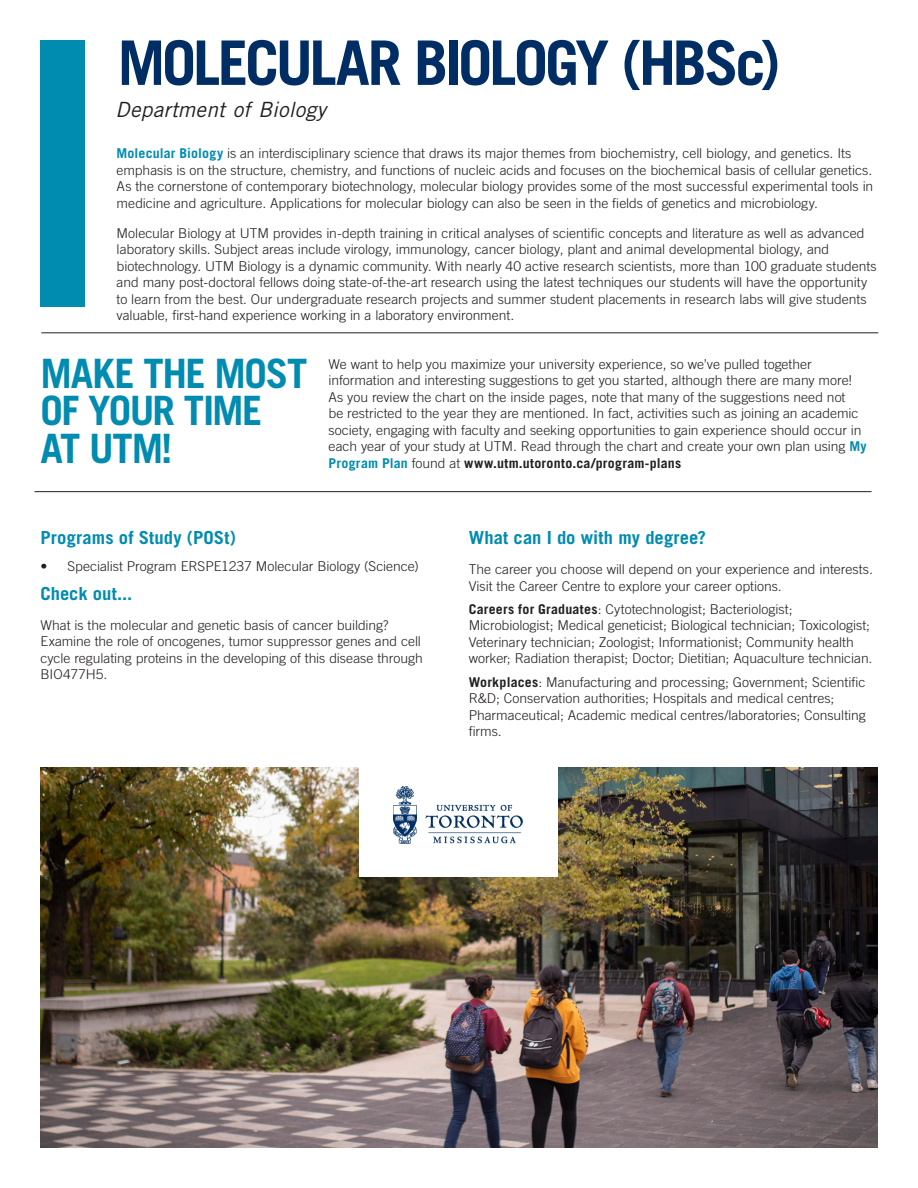
<style>
.page{position:relative;width:918px;height:1188px;background:#fff}
.page>*{position:absolute;margin:0;border:0;box-sizing:border-box;transform-origin:0 0}
.t1{font:700 61.5px "Trade Gothic LT Std";letter-spacing:-.055em;color:#002e64}
.t2{font:700 40.5px/37.5px "Trade Gothic LT Std";letter-spacing:-.035em;color:#008bb0}
.t3{font:italic 21px "Trade Gothic LT Std";letter-spacing:.015em;color:#231f20}
.t4{font:700 18px "Trade Gothic LT Std";letter-spacing:.005em;color:#008bb0}
.t5{font:300 13.5px/16.5px "Trade Gothic LT Std";color:#231f20}
.s1{font-weight:700;color:#008bb0}
.s2{font-weight:700}
</style>
<div class="page">
<img style="left:40px;top:768px;width:838px;height:380px">
<div style="left:40px;top:40px;width:45px;height:267px;background:#008bb0"></div>
<hr style="left:41px;top:333px;width:837px;height:1px;background:#231f20">
<hr style="left:35px;top:491px;width:837px;height:1px;background:#231f20">
<div style="left:360px;top:758px;width:198px;height:119px;background:#fff"></div>
<img style="left:393px;top:786px;width:129px;height:57px">
<h1 class="t1" style="left:118px;top:25px;width:664px">MOLECULAR BIOLOGY (HBSc)</h1>
<h3 class="t3" style="left:115px;top:97px;width:212px">Department of Biology</h3>
<p class="t5" style="left:117px;top:145px;width:758px"><span class="s1">Molecular Biology</span> is an interdisciplinary science that draws its major themes from biochemistry, cell biology, and genetics. Its emphasis is on the structure, chemistry, and functions of nucleic acids and focuses on the biochemical basis of cellular genetics.<br>As the cornerstone of contemporary biotechnology, molecular biology provides some of the most successful experimental tools in medicine and agriculture. Applications for molecular biology can also be seen in the fields of genetics and microbiology.</p>
<p class="t5" style="left:117px;top:224px;width:761px">Molecular Biology at UTM provides in-depth training in critical analyses of scientific concepts and literature as well as advanced laboratory skills. Subject areas include virology, immunology, cancer biology, plant and animal developmental biology, and biotechnology. UTM Biology is a dynamic community. With nearly 40 active research scientists, more than 100 graduate students and many post-doctoral fellows doing state-of-the-art research using the latest techniques our students will have the opportunity to learn from the best. Our undergraduate research projects and summer student placements in research labs will give students valuable, first-hand experience working in a laboratory environment.</p>
<h2 class="t2" style="left:40px;top:354px;width:268px">MAKE THE MOST<br>OF YOUR TIME<br>AT UTM!</h2>
<p class="t5" style="left:328px;top:356px;width:540px">We want to help you maximize your university experience, so we’ve pulled together information and interesting suggestions to get you started, although there are many more!<br>As you review the chart on the inside pages, note that many of the suggestions need not<br>be restricted to the year they are mentioned. In fact, activities such as joining an academic society, engaging with faculty and seeking opportunities to gain experience should occur in each year of your study at UTM. Read through the chart and create your own plan using <span class="s1">My Program Plan</span> found at <span class="s2">www.utm.utoronto.ca/program-plans</span></p>
<h3 class="t4" style="left:40px;top:527px;width:197px">Programs of Study (POSt)</h3>
<p class="t5" style="left:40px;top:558px;width:380px">• Specialist Program ERSPE1237 Molecular Biology (Science)</p>
<h3 class="t4" style="left:40px;top:582px;width:93px">Check out...</h3>
<p class="t5" style="left:40px;top:617px;width:384px">What is the molecular and genetic basis of cancer building?<br>Examine the role of oncogenes, tumor suppressor genes and cell cycle regulating proteins in the developing of this disease through BIO477H5.</p>
<h3 class="t4" style="left:469px;top:527px;width:239px">What can I do with my degree?</h3>
<p class="t5" style="left:469px;top:561px;width:406px">The career you choose will depend on your experience and interests.<br>Visit the Career Centre to explore your career options.</p>
<p class="t5" style="left:469px;top:601px;width:405px"><span class="s2">Careers for Graduates</span>: Cytotechnologist; Bacteriologist; Microbiologist; Medical geneticist; Biological technician; Toxicologist; Veterinary technician; Zoologist; Informationist; Community health worker; Radiation therapist; Doctor; Dietitian; Aquaculture technician.</p>
<p class="t5" style="left:469px;top:673px;width:399px"><span class="s2">Workplaces</span>: Manufacturing and processing; Government; Scientific R&amp;D; Conservation authorities; Hospitals and medical centres; Pharmaceutical; Academic medical centres/laboratories; Consulting firms.</p>
</div>
